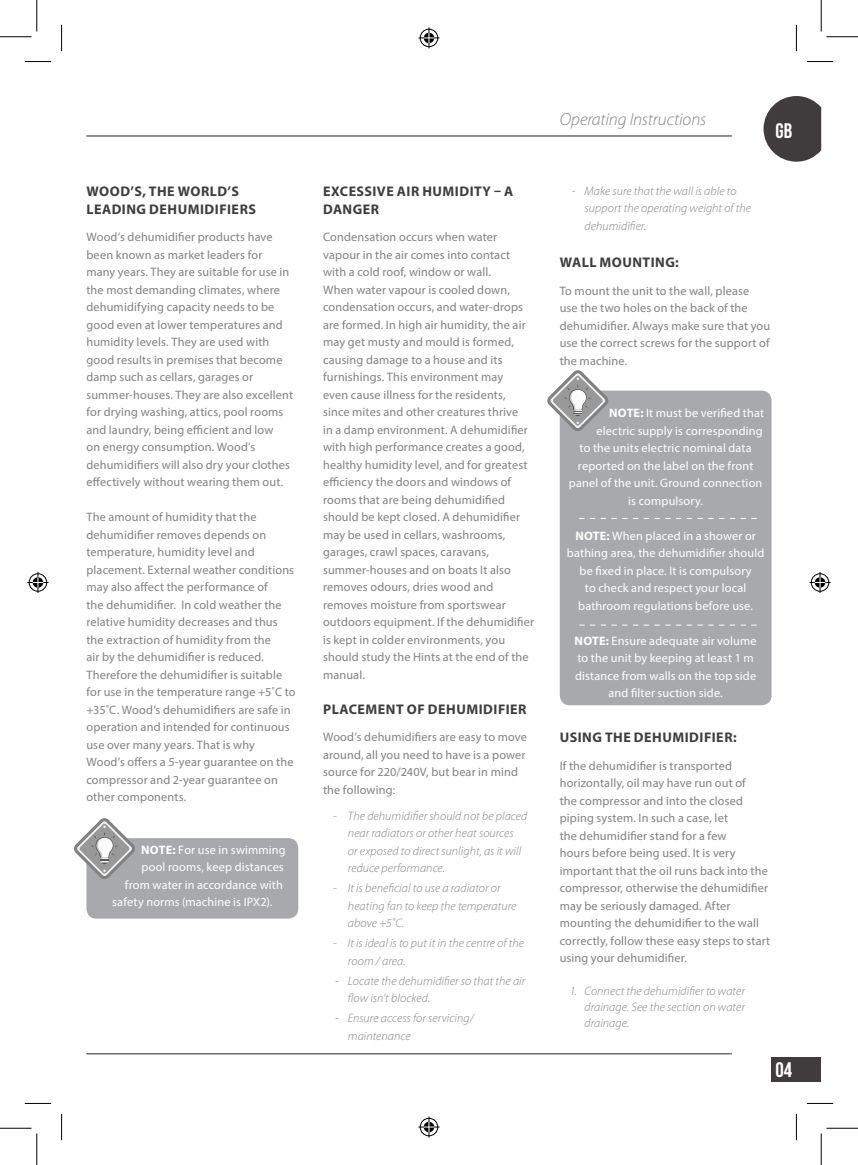
<style>
.page{position:relative;width:858px;height:1165px;background:#fff}
.page>*{position:absolute;margin:0;border:0;box-sizing:border-box;transform-origin:0 0}
.t1{font:21px "Bebas Neue";color:#fff}
.t2{font:italic 300 17.5px "Myriad Pro";letter-spacing:-.005em;color:#808285}
.t3{font:700 14px/17.5px "Myriad Pro";letter-spacing:.035em;color:#3e3e3f}
.t4{font:12.25px/17.5px "Myriad Pro";letter-spacing:.015em;color:#808285}
.t5{font:12.25px "Myriad Pro";letter-spacing:.015em;color:#fff}
.t6{font:italic 300 12.25px/17.5px "Myriad Pro";letter-spacing:.005em;color:#808285}
.t7{font:700 12.25px "Myriad Pro";color:#fff}
.s1{font-weight:700}
</style>
<div class="page">
<div style="left:771px;top:1057px;width:50px;height:25px;background:#403b3c"></div>
<svg style="left:763px;top:96px;width:58px;height:66px"></svg>
<hr style="left:86px;top:136px;width:645px;height:1px;background:#231f20">
<hr style="left:86px;top:1053px;width:645px;height:1px;background:#231f20">
<div style="left:559px;top:391px;width:212px;height:314px;background:#a8a9ad;border-radius:10px"></div>
<svg style="left:547px;top:370px;width:61px;height:62px"></svg>
<div style="left:86px;top:838px;width:212px;height:81px;background:#a8a9ad;border-radius:10px"></div>
<svg style="left:74px;top:818px;width:61px;height:62px"></svg>
<svg style="left:579px;top:518px;width:177px;height:1px"></svg>
<svg style="left:579px;top:625px;width:177px;height:1px"></svg>
<svg style="left:25px;top:61px;width:26px;height:1px"></svg>
<svg style="left:806px;top:61px;width:26px;height:1px"></svg>
<svg style="left:25px;top:1103px;width:26px;height:1px"></svg>
<svg style="left:806px;top:1103px;width:26px;height:1px"></svg>
<svg style="left:61px;top:25px;width:1px;height:26px"></svg>
<svg style="left:61px;top:1114px;width:1px;height:26px"></svg>
<svg style="left:795px;top:25px;width:1px;height:26px"></svg>
<svg style="left:795px;top:1114px;width:1px;height:26px"></svg>
<hr style="left:0;top:36px;width:32px;height:1px;background:#000">
<hr style="left:826px;top:36px;width:31px;height:1px;background:#000">
<hr style="left:0;top:1128px;width:32px;height:1px;background:#000">
<hr style="left:826px;top:1128px;width:31px;height:1px;background:#000">
<hr style="left:36px;top:0;width:1px;height:32px;background:#000">
<hr style="left:36px;top:1133px;width:1px;height:32px;background:#000">
<hr style="left:820px;top:0;width:1px;height:32px;background:#000">
<hr style="left:820px;top:1133px;width:1px;height:32px;background:#000">
<svg style="left:418px;top:27px;width:21px;height:21px"></svg>
<svg style="left:418px;top:1116px;width:21px;height:21px"></svg>
<svg style="left:27px;top:572px;width:21px;height:21px"></svg>
<svg style="left:809px;top:572px;width:21px;height:21px"></svg>
<p class="t3" style="left:86px;top:182px;width:171px">WOOD’S, THE WORLD’S<br>LEADING DEHUMIDIFIERS</p>
<p class="t4" style="left:86px;top:228px;width:208px">Wood’s dehumidifier products have been known as market leaders for many years. They are suitable for use in the most demanding climates, where dehumidifying capacity needs to be good even at lower temperatures and humidity levels. They are used with good results in premises that become damp such as cellars, garages or summer-houses. They are also excellent for drying washing, attics, pool rooms and laundry, being efficient and low<br>on energy consumption. Wood’s dehumidifiers will also dry your clothes effectively without wearing them out.</p>
<p class="t4" style="left:86px;top:508px;width:211px">The amount of humidity that the dehumidifier removes depends on temperature, humidity level and placement. External weather conditions may also affect the performance of<br>the dehumidifier. In cold weather the relative humidity decreases and thus the extraction of humidity from the<br>air by the dehumidifier is reduced.<br>Therefore the dehumidifier is suitable for use in the temperature range +5˚C to +35˚C. Wood’s dehumidifiers are safe in operation and intended for continuous use over many years. That is why Wood’s offers a 5-year guarantee on the compressor and 2-year guarantee on other components.</p>
<p class="t7" style="left:141px;top:842px;width:9px">NOTE</p>
<p class="t5" style="left:172px;top:842px;width:115px"><span class="s1">:</span> For use in swimming</p>
<p class="t5" style="left:141px;top:859px;width:144px">pool rooms, keep distances</p>
<p class="t5" style="left:125px;top:877px;width:159px">from water in accordance with</p>
<p class="t5" style="left:112px;top:895px;width:162px">safety norms (machine is IPX2).</p>
<p class="t3" style="left:323px;top:182px;width:192px">EXCESSIVE AIR HUMIDITY – A<br>DANGER</p>
<p class="t4" style="left:323px;top:228px;width:212px">Condensation occurs when water vapour in the air comes into contact with a cold roof, window or wall.<br>When water vapour is cooled down, condensation occurs, and water-drops are formed. In high air humidity, the air may get musty and mould is formed, causing damage to a house and its furnishings. This environment may<br>even cause illness for the residents, since mites and other creatures thrive<br>in a damp environment. A dehumidifier with high performance creates a good, healthy humidity level, and for greatest efficiency the doors and windows of rooms that are being dehumidified should be kept closed. A dehumidifier may be used in cellars, washrooms, garages, crawl spaces, caravans, summer-houses and on boats It also removes odours, dries wood and removes moisture from sportswear outdoors equipment. If the dehumidifier is kept in colder environments, you should study the Hints at the end of the manual.</p>
<p class="t3" style="left:323px;top:700px;width:205px">PLACEMENT OF DEHUMIDIFIER</p>
<p class="t4" style="left:323px;top:728px;width:205px">Wood’s dehumidifiers are easy to move around, all you need to have is a power source for 220/240V, but bear in mind the following:</p>
<p class="t6" style="left:348px;top:807px;width:181px;text-indent:-15px">- The dehumidifier should not be placed near radiators or other heat sources<br>or exposed to direct sunlight, as it will reduce performance.</p>
<p class="t6" style="left:348px;top:879px;width:170px;text-indent:-15px">- It is beneficial to use a radiator or heating fan to keep the temperature above +5˚C.</p>
<p class="t6" style="left:348px;top:934px;width:177px;text-indent:-15px">- It is ideal is to put it in the centre of the room / area.</p>
<p class="t6" style="left:348px;top:972px;width:179px;text-indent:-13px">- Locate the dehumidifier so that the air flow isn’t blocked.</p>
<p class="t6" style="left:348px;top:1009px;width:128px;text-indent:-13px">- Ensure access for servicing/ maintenance</p>
<h2 class="t2" style="left:559px;top:108px;width:148px">Operating Instructions</h2>
<h1 class="t1" style="left:775px;top:119px;width:18px">GB</h1>
<p class="t6" style="left:584px;top:182px;width:168px;text-indent:-13px">- Make sure that the wall is able to support the operating weight of the dehumidifier.</p>
<p class="t3" style="left:559px;top:253px;width:120px">WALL MOUNTING:</p>
<p class="t4" style="left:559px;top:282px;width:212px">To mount the unit to the wall, please use the two holes on the back of the dehumidifier. Always make sure that you use the correct screws for the support of the machine.</p>
<p class="t7" style="left:609px;top:405px;width:9px">NOTE</p>
<p class="t5" style="left:640px;top:406px;width:125px"><span class="s1">:</span> It must be verified that</p>
<p class="t5" style="left:596px;top:423px;width:168px">electric supply is corresponding</p>
<p class="t5" style="left:579px;top:441px;width:174px">to the units electric nominal data</p>
<p class="t5" style="left:577px;top:458px;width:177px">reported on the label on the front</p>
<p class="t5" style="left:568px;top:476px;width:195px">panel of the unit. Ground connection</p>
<p class="t5" style="left:628px;top:493px;width:76px">is compulsory.</p>
<p class="t7" style="left:575px;top:528px;width:9px">NOTE</p>
<p class="t5" style="left:606px;top:528px;width:151px"><span class="s1">:</span> When placed in a shower or</p>
<p class="t5" style="left:567px;top:546px;width:199px">bathing area, the dehumidifier should</p>
<p class="t5" style="left:579px;top:563px;width:173px">be fixed in place. It is compulsory</p>
<p class="t5" style="left:584px;top:581px;width:163px">to check and respect your local</p>
<p class="t5" style="left:578px;top:598px;width:176px">bathroom regulations before use.</p>
<p class="t7" style="left:574px;top:633px;width:9px">NOTE</p>
<p class="t5" style="left:605px;top:633px;width:152px"><span class="s1">:</span> Ensure adequate air volume</p>
<p class="t5" style="left:577px;top:651px;width:178px">to the unit by keeping at least 1 m</p>
<p class="t5" style="left:575px;top:668px;width:182px">distance from walls on the top side</p>
<p class="t5" style="left:608px;top:686px;width:116px">and filter suction side.</p>
<p class="t3" style="left:559px;top:728px;width:178px">USING THE DEHUMIDIFIER:</p>
<p class="t4" style="left:559px;top:756px;width:212px">If the dehumidifier is transported horizontally, oil may have run out of<br>the compressor and into the closed piping system. In such a case, let<br>the dehumidifier stand for a few<br>hours before being used. It is very important that the oil runs back into the compressor, otherwise the dehumidifier may be seriously damaged. After mounting the dehumidifier to the wall correctly, follow these easy steps to start using your dehumidifier.</p>
<p class="t6" style="left:584px;top:983px;width:162px;line-height:15.8px;text-align:justify;text-indent:-15px">1. Connect the dehumidifier to water drainage. See the section on water drainage.</p>
<h1 class="t1" style="left:775px;top:1058px;width:18px">04</h1>
</div>
